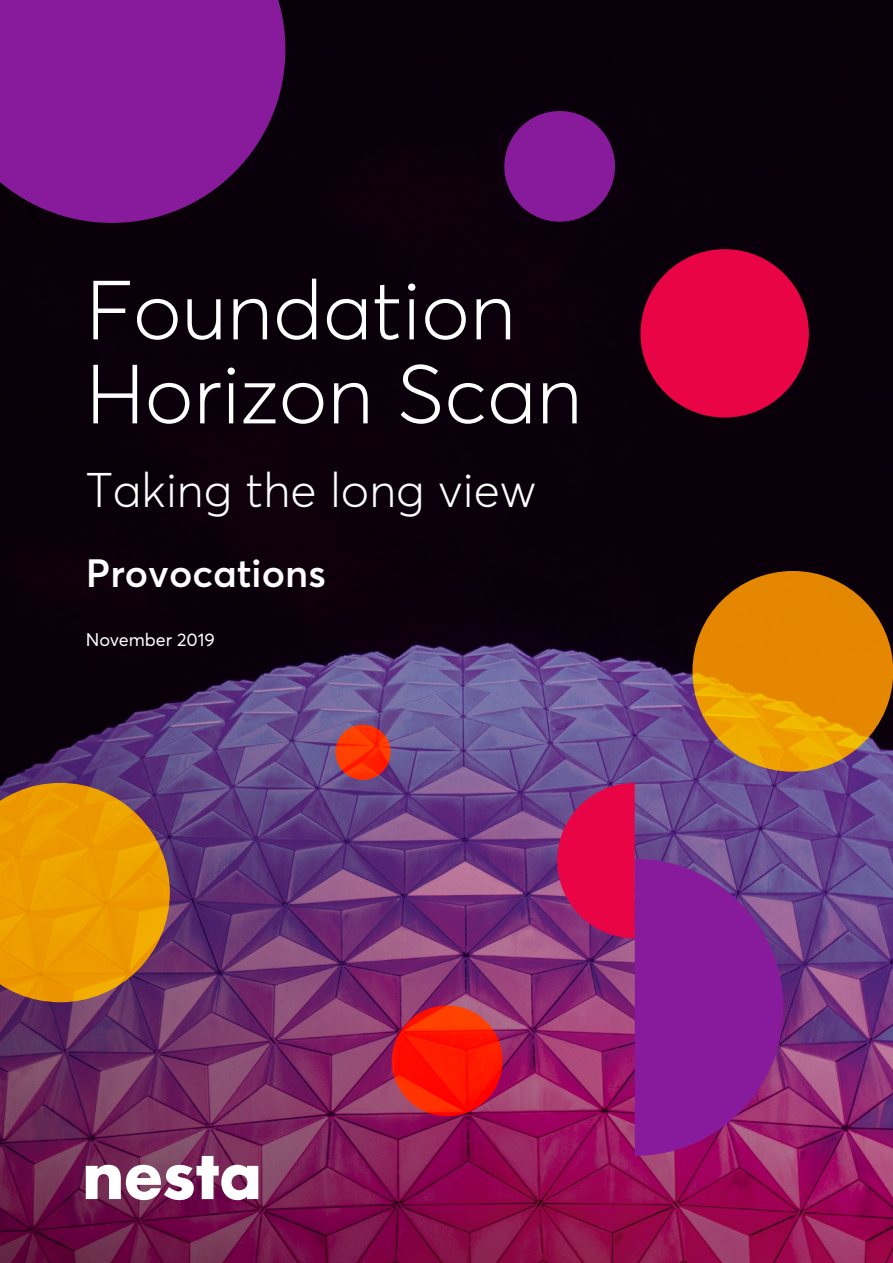
<style>
.page{position:relative;width:893px;height:1263px;background:#fff}
.page>*{position:absolute;margin:0;border:0;box-sizing:border-box;transform-origin:0 0}
.t1{font:300 82.5px/84px "Averta";color:#fff}
.t2{font:300 48px "Averta";color:#fff}
.t3{font:600 39px "Averta";color:#fff}
.t4{font:18px "Averta";color:#fff}
</style>
<div class="page">
<img style="left:0;top:0;width:893px;height:1263px">
<svg style="left:86px;top:1156px;width:172px;height:45px"></svg>
<div style="left:640px;top:249px;width:169px;height:169px;background:#e90445;border-radius:50%"></div>
<div style="left:504px;top:111px;width:111px;height:111px;background:#881b9c;border-radius:50%"></div>
<svg style="left:392px;top:1005px;width:111px;height:111px;background:#fd1b01"></svg>
<svg style="left:335px;top:725px;width:56px;height:55px;background:#fb3302"></svg>
<svg style="left:692px;top:571px;width:201px;height:201px;background:#e69000"></svg>
<svg style="left:0;top:783px;width:170px;height:219px;background:#d58b11"></svg>
<svg style="left:0;top:0;width:285px;height:223px;background:#79178b"></svg>
<svg style="left:557px;top:783px;width:226px;height:373px;background:#902683"></svg>
<p class="t1" style="left:86px;top:268px;width:498px">Foundation<br>Horizon Scan</p>
<p class="t2" style="left:86px;top:461px;width:452px">Taking the long view</p>
<p class="t3" style="left:86px;top:549px;width:242px">Provocations</p>
<p class="t4" style="left:86px;top:628px;width:131px">November 2019</p>
</div>
